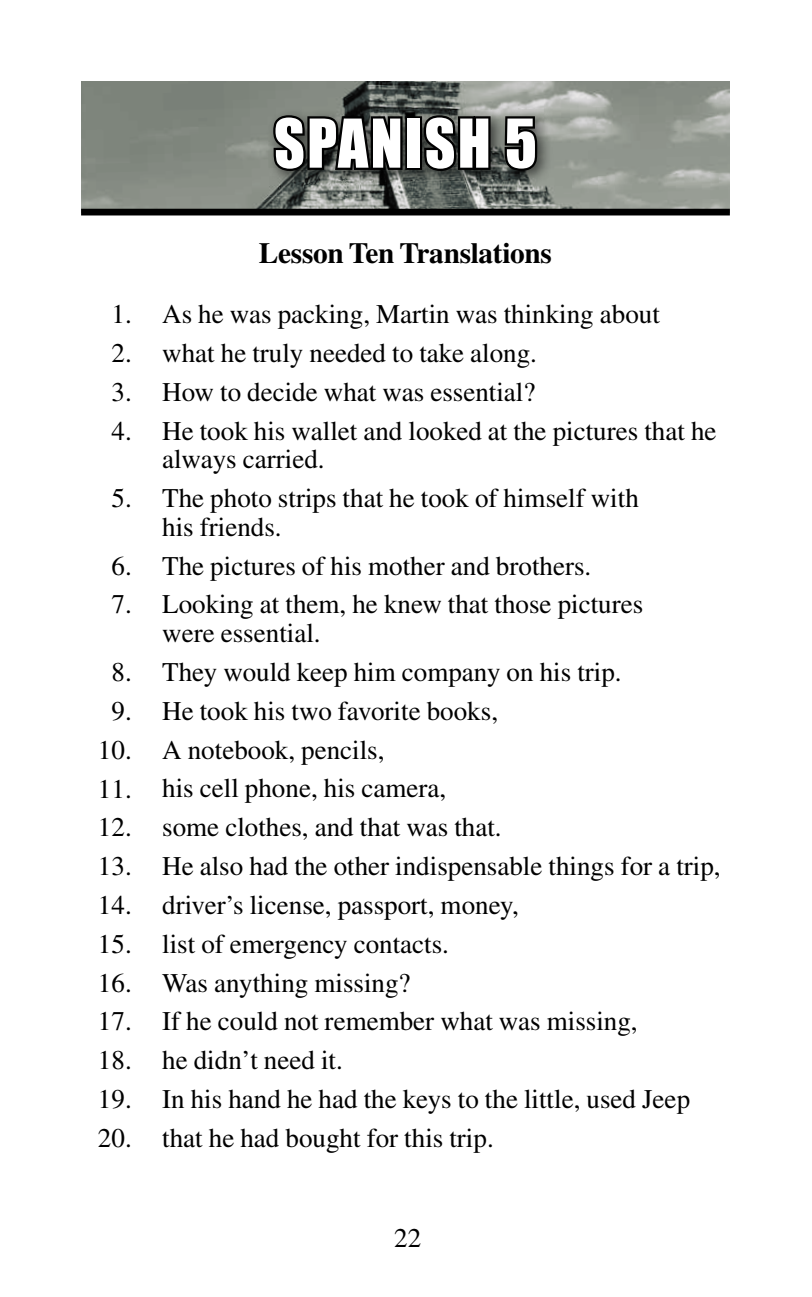
<style>
.page{position:relative;width:812px;height:1297px;background:#fff}
.page>*{position:absolute;margin:0;border:0;box-sizing:border-box;transform-origin:0 0}
.t1{font:62.1px "Impact";letter-spacing:.04em;color:#fff;scale:.96 1}
.t2{font:700 29.25px "Times";letter-spacing:-.01em;color:#000}
.t3{font:27px/38.7px "Times";color:#000}
</style>
<div class="page">
<img style="left:81px;top:81px;width:648px;height:128px">
<div style="left:266px;top:109px;width:287px;height:77px;background:#000;opacity:.55"></div>
<svg style="left:270px;top:86px;width:134px;height:88px;background:#3d403d"></svg>
<div style="left:405px;top:116px;width:17px;height:54px;border:4px solid #000"></div>
<svg style="left:420px;top:112px;width:72px;height:62px;background:#282a28"></svg>
<svg style="left:502px;top:114px;width:37px;height:60px;background:#313331"></svg>
<div style="left:81px;top:209px;width:648px;height:6px;background:#000"></div>
<p class="t3" style="left:111px;top:294px;width:22px;text-align:justify">1.<br>2.<br>3.<br>4.</p>
<p class="t3" style="left:111px;top:478px;width:22px">5.</p>
<p class="t3" style="left:111px;top:546px;width:22px">6.<br>7.</p>
<p class="t3" style="left:98px;top:652px;width:35px;text-align:center">8.<br>9.<br>10.<br>11.<br>12.<br>13.<br>14.<br>15.<br>16.<br>17.<br>18.<br>19.<br>20.</p>
<h1 class="t1" style="left:274px;top:95px;width:275px">SPANISH 5</h1>
<p class="t2" style="left:259px;top:236px;width:294px">Lesson Ten Translations</p>
<p class="t3" style="left:162px;top:294px;width:555px">As he was packing, Martin was thinking about what he truly needed to take along.<br>How to decide what was essential?<br>He took his wallet and looked at the pictures that he</p>
<p class="t3" style="left:162px;top:439px;width:478px">always carried.<br>The photo strips that he took of himself with</p>
<p class="t3" style="left:162px;top:507px;width:482px">his friends.<br>The pictures of his mother and brothers.<br>Looking at them, he knew that those pictures</p>
<p class="t3" style="left:162px;top:613px;width:559px">were essential.<br>They would keep him company on his trip.<br>He took his two favorite books,<br>A notebook, pencils,<br>his cell phone, his camera,<br>some clothes, and that was that.<br>He also had the other indispensable things for a trip, driver’s license, passport, money,<br>list of emergency contacts.<br>Was anything missing?<br>If he could not remember what was missing,<br>he didn’t need it.<br>In his hand he had the keys to the little, used Jeep that he had bought for this trip.</p>
<p class="t3" style="left:394px;top:1218px;width:28px">22</p>
</div>
